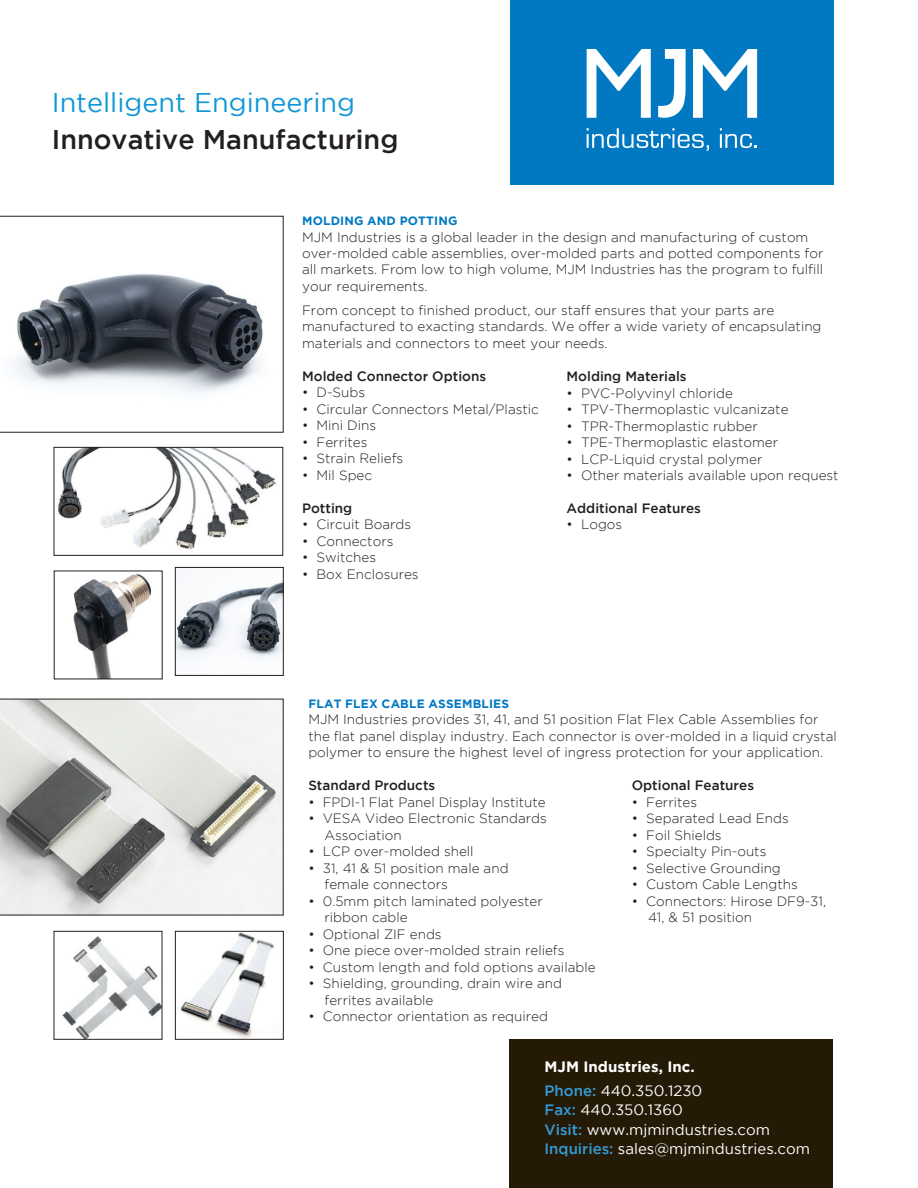
<style>
.page{position:relative;width:918px;height:1188px;background:#fff}
.page>*{position:absolute;margin:0;border:0;box-sizing:border-box;transform-origin:0 0}
.t1{font:500 27px "Gotham";color:#231f20}
.t2{font:27px "Gotham";color:#1197d6}
.t3{font:15px/19.5px "Gotham";color:#fff}
.t4{font:700 15px/24px "Gotham";color:#fff}
.t5{font:300 13.5px/16.5px "Gotham";color:#231f20}
.t6{font:500 13.5px "Gotham";color:#231f20}
.t7{font:700 12px "Gotham";letter-spacing:.015em;color:#0079c2}
.s1{font-weight:500;color:#359bd6}
.s2{font-weight:400}
</style>
<div class="page">
<svg style="left:0;top:216px;width:283px;height:216px"></svg>
<svg style="left:0;top:699px;width:283px;height:216px"></svg>
<div style="left:510px;top:0;width:324px;height:185px;background:#0079c2"></div>
<svg style="left:587px;top:128px;width:122px;height:23px"></svg>
<svg style="left:720px;top:128px;width:37px;height:20px"></svg>
<svg style="left:587px;top:49px;width:64px;height:69px"></svg>
<svg style="left:693px;top:49px;width:64px;height:69px"></svg>
<svg style="left:658px;top:49px;width:28px;height:69px"></svg>
<img style="left:57px;top:449px;width:219px;height:100px">
<div style="left:54px;top:447px;width:229px;height:109px;border:1px solid #231f20"></div>
<img style="left:73px;top:574px;width:78px;height:103px">
<img style="left:62px;top:936px;width:98px;height:102px">
<div style="left:54px;top:931px;width:108px;height:109px;border:1px solid #231f20"></div>
<img style="left:177px;top:569px;width:105px;height:90px">
<div style="left:175px;top:567px;width:109px;height:109px;border:1px solid #231f20"></div>
<img style="left:180px;top:933px;width:94px;height:105px">
<div style="left:175px;top:931px;width:109px;height:109px;border:1px solid #231f20"></div>
<div style="left:509px;top:1040px;width:324px;height:148px;background:#251a05"></div>
<h1 class="t2" style="left:52px;top:87px;width:305px">Intelligent Engineering</h1>
<h1 class="t1" style="left:52px;top:124px;width:348px">Innovative Manufacturing</h1>
<p class="t7" style="left:302px;top:214px;width:157px">MOLDING AND POTTING</p>
<p class="t5" style="left:302px;top:228px;width:523px">MJM Industries is a global leader in the design and manufacturing of custom over-molded cable assemblies, over-molded parts and potted components for all markets. From low to high volume, MJM Industries has the program to fulfill your requirements.</p>
<p class="t5" style="left:302px;top:302px;width:521px">From concept to finished product, our staff ensures that your parts are manufactured to exacting standards. We offer a wide variety of encapsulating materials and connectors to meet your needs.</p>
<p class="t6" style="left:302px;top:369px;width:186px">Molded Connector Options</p>
<p class="t5" style="left:302px;top:384px;width:65px">• D-Subs</p>
<p class="t5" style="left:302px;top:401px;width:238px">• Circular Connectors Metal/Plastic</p>
<p class="t5" style="left:302px;top:417px;width:76px">• Mini Dins</p>
<p class="t5" style="left:302px;top:434px;width:67px">• Ferrites</p>
<p class="t5" style="left:302px;top:450px;width:103px">• Strain Reliefs</p>
<p class="t5" style="left:302px;top:467px;width:72px">• Mil Spec</p>
<p class="t6" style="left:302px;top:501px;width:52px">Potting</p>
<p class="t5" style="left:302px;top:516px;width:111px">• Circuit Boards</p>
<p class="t5" style="left:302px;top:533px;width:93px">• Connectors</p>
<p class="t5" style="left:302px;top:549px;width:76px">• Switches</p>
<p class="t5" style="left:302px;top:566px;width:118px">• Box Enclosures</p>
<p class="t6" style="left:567px;top:369px;width:122px">Molding Materials</p>
<p class="t5" style="left:567px;top:384px;width:168px">• PVC-Polyvinyl chloride</p>
<p class="t5" style="left:567px;top:401px;width:223px">• TPV-Thermoplastic vulcanizate</p>
<p class="t5" style="left:567px;top:417px;width:193px">• TPR-Thermoplastic rubber</p>
<p class="t5" style="left:567px;top:434px;width:213px">• TPE-Thermoplastic elastomer</p>
<p class="t5" style="left:567px;top:450px;width:197px">• LCP-Liquid crystal polymer</p>
<p class="t5" style="left:567px;top:467px;width:274px">• Other materials available upon request</p>
<p class="t6" style="left:567px;top:501px;width:136px">Additional Features</p>
<p class="t5" style="left:567px;top:516px;width:57px">• Logos</p>
<p class="t7" style="left:308px;top:697px;width:202px">FLAT FLEX CABLE ASSEM BLIES</p>
<p class="t5" style="left:308px;top:711px;width:530px">MJM Industries provides 31, 41, and 51 position Flat Flex Cable Assemblies for the flat panel display industry. Each connector is over-molded in a liquid crystal polymer to ensure the highest level of ingress protection for your application.</p>
<p class="t6" style="left:308px;top:778px;width:128px">Standard Products</p>
<p class="t5" style="left:308px;top:794px;width:239px">• FPDI-1 Flat Panel Display Institute</p>
<p class="t5" style="left:325px;top:810px;width:224px;text-indent:-16px">• VESA Video Electronic Standards<br>Association</p>
<p class="t5" style="left:308px;top:843px;width:167px">• LCP over-molded shell</p>
<p class="t5" style="left:325px;top:860px;width:186px;text-indent:-16px">• 31, 41 &amp; 51 position male and female connectors</p>
<p class="t5" style="left:325px;top:893px;width:220px;text-indent:-16px">• 0.5mm pitch laminated polyester ribbon cable</p>
<p class="t5" style="left:308px;top:926px;width:135px">• Optional ZIF ends</p>
<p class="t5" style="left:308px;top:942px;width:258px">• One piece over-molded strain reliefs</p>
<p class="t5" style="left:308px;top:959px;width:289px">• Custom length and fold options available</p>
<p class="t5" style="left:325px;top:975px;width:239px;text-indent:-16px">• Shielding, grounding, drain wire and ferrites available</p>
<p class="t5" style="left:308px;top:1008px;width:241px">• Connector orientation as required</p>
<p class="t6" style="left:632px;top:778px;width:124px">Optional Features</p>
<p class="t5" style="left:632px;top:794px;width:67px">• Ferrites</p>
<p class="t5" style="left:632px;top:810px;width:158px">• Separated Lead Ends</p>
<p class="t5" style="left:632px;top:827px;width:91px">• Foil Shields</p>
<p class="t5" style="left:632px;top:843px;width:136px">• Specialty Pin-outs</p>
<p class="t5" style="left:632px;top:860px;width:151px">• Selective Grounding</p>
<p class="t5" style="left:632px;top:876px;width:168px">• Custom Cable Lengths</p>
<p class="t5" style="left:648px;top:893px;width:180px;text-indent:-16px">• Connectors: Hirose DF9-31,<br>41, &amp; 51 position</p>
<p class="t4" style="left:545px;top:1054px;width:159px">MJM I NDUSTRIES, I NC.<br><span class="s1">Phone:</span> <span class="s2">440.350.1230</span></p>
<p class="t3" style="left:545px;top:1100px;width:267px"><span class="s1">Fax:</span> 440.350.1360<br><span class="s1">Visit:</span> www.mjmindustries.com<br><span class="s1">Inquiries:</span> sales@mjmindustries.com</p>
</div>
